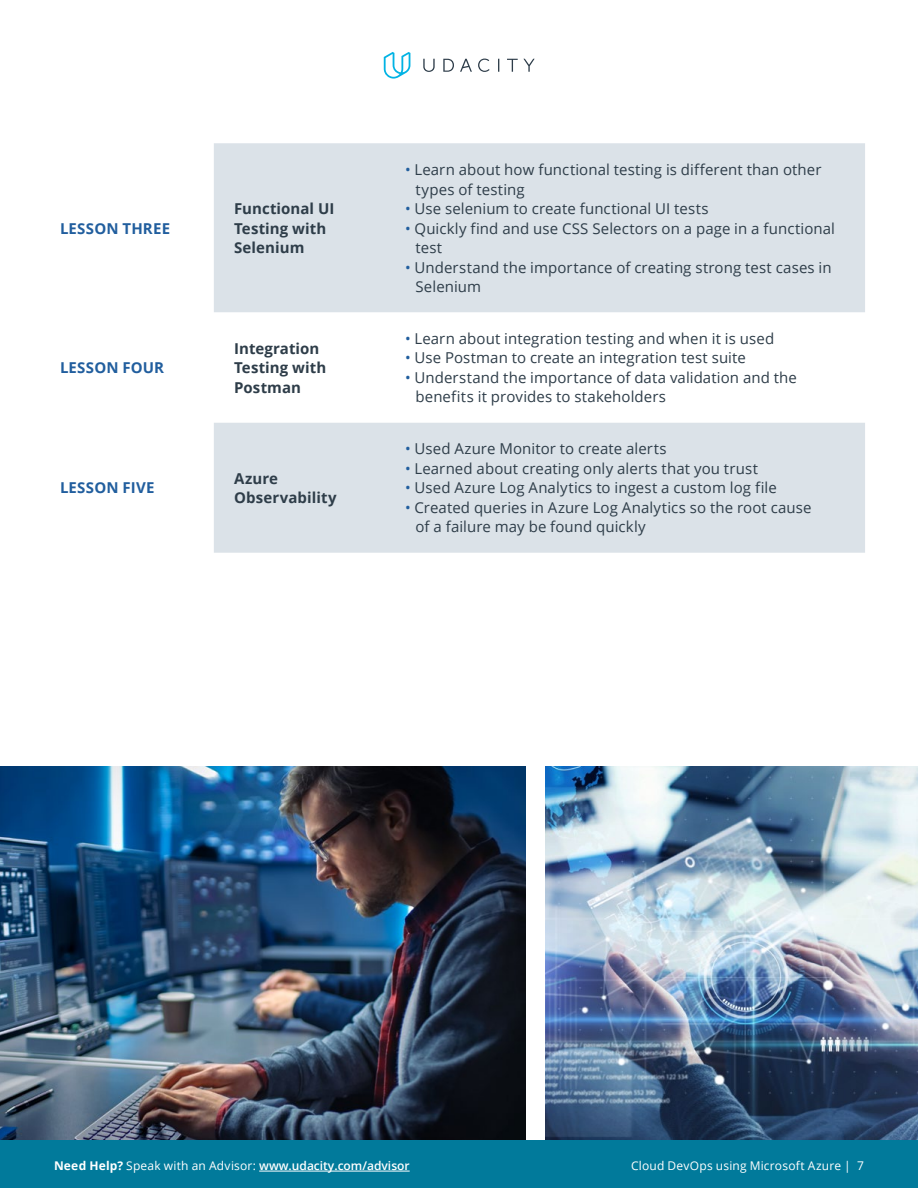
<style>
.page{position:relative;width:918px;height:1188px;background:#fff}
.page>*{position:absolute;margin:0;border:0;box-sizing:border-box;transform-origin:0 0}
.t1{font:15px/19.5px "Open Sans";letter-spacing:.005em;color:#2e3d49}
.t2{font:700 15px/19.5px "Open Sans";letter-spacing:.005em;color:#2e3d49}
.t3{font:700 15px "Open Sans";letter-spacing:.015em;color:#215e9e}
.t4{font:600 12px "Open Sans";color:#fff}
.t5{font:12px "Open Sans";letter-spacing:.015em;color:#fff}
.s1{color:#215e9e}
.s2{font-weight:700}
.s3{font-weight:400}
</style>
<div class="page">
<div style="left:0;top:1140px;width:918px;height:48px;background:#017a9b"></div>
<hr style="left:259px;top:1171px;width:151px;height:1px;background:#fff">
<svg style="left:384px;top:52px;width:26px;height:27px"></svg>
<svg style="left:423px;top:59px;width:112px;height:13px"></svg>
<img style="left:0;top:767px;width:526px;height:373px">
<img style="left:545px;top:767px;width:373px;height:373px">
<svg style="left:214px;top:143px;width:651px;height:410px;fill:#dbe2e8"></svg>
<p class="t3" style="left:60px;top:217px;width:112px">LESSON THREE</p>
<p class="t3" style="left:60px;top:357px;width:106px">LESSON FOUR</p>
<p class="t2" style="left:234px;top:198px;width:102px">Functional UI<br>Testing with<br>Selenium</p>
<p class="t2" style="left:234px;top:338px;width:94px">Integration<br>Testing with<br>Postman</p>
<p class="t3" style="left:60px;top:477px;width:96px">LESSON FIVE</p>
<p class="t2" style="left:234px;top:468px;width:104px">Azure<br>Observability</p>
<p class="t1" style="left:416px;top:159px;width:408px;text-indent:-10px"><span class="s1">•</span> Learn about how functional testing is different than other types of testing</p>
<p class="t1" style="left:405px;top:198px;width:305px"><span class="s1">•</span> Use selenium to create functional UI tests</p>
<p class="t1" style="left:416px;top:218px;width:421px;text-indent:-10px"><span class="s1">•</span> Quickly find and use CSS Selectors on a page in a functional test</p>
<p class="t1" style="left:416px;top:257px;width:418px;text-indent:-10px"><span class="s1">•</span> Understand the importance of creating strong test cases in<br>Selenium</p>
<p class="t1" style="left:405px;top:328px;width:371px"><span class="s1">•</span> Learn about integration testing and when it is used</p>
<p class="t1" style="left:405px;top:348px;width:343px"><span class="s1">•</span> Use Postman to create an integration test suite</p>
<p class="t1" style="left:416px;top:367px;width:383px;text-indent:-10px"><span class="s1">•</span> Understand the importance of data validation and the benefits it provides to stakeholders</p>
<p class="t1" style="left:405px;top:439px;width:263px"><span class="s1">•</span> Used Azure Monitor to create alerts</p>
<p class="t1" style="left:405px;top:458px;width:354px"><span class="s1">•</span> Learned about creating only alerts that you trust</p>
<p class="t1" style="left:405px;top:478px;width:373px"><span class="s1">•</span> Used Azure Log Analytics to ingest a custom log file</p>
<p class="t1" style="left:416px;top:497px;width:398px;text-indent:-10px"><span class="s1">•</span> Created queries in Azure Log Analytics so the root cause of a failure may be found quickly</p>
<p class="t4" style="left:54px;top:1158px;width:357px"><span class="s2">Need Help?</span> <span class="s3">Speak with an Advisor:</span> www.udacity.com/advisor</p>
<p class="t5" style="left:631px;top:1158px;width:234px">Cloud DevOps using Microsoft Azure | 7</p>
</div>
